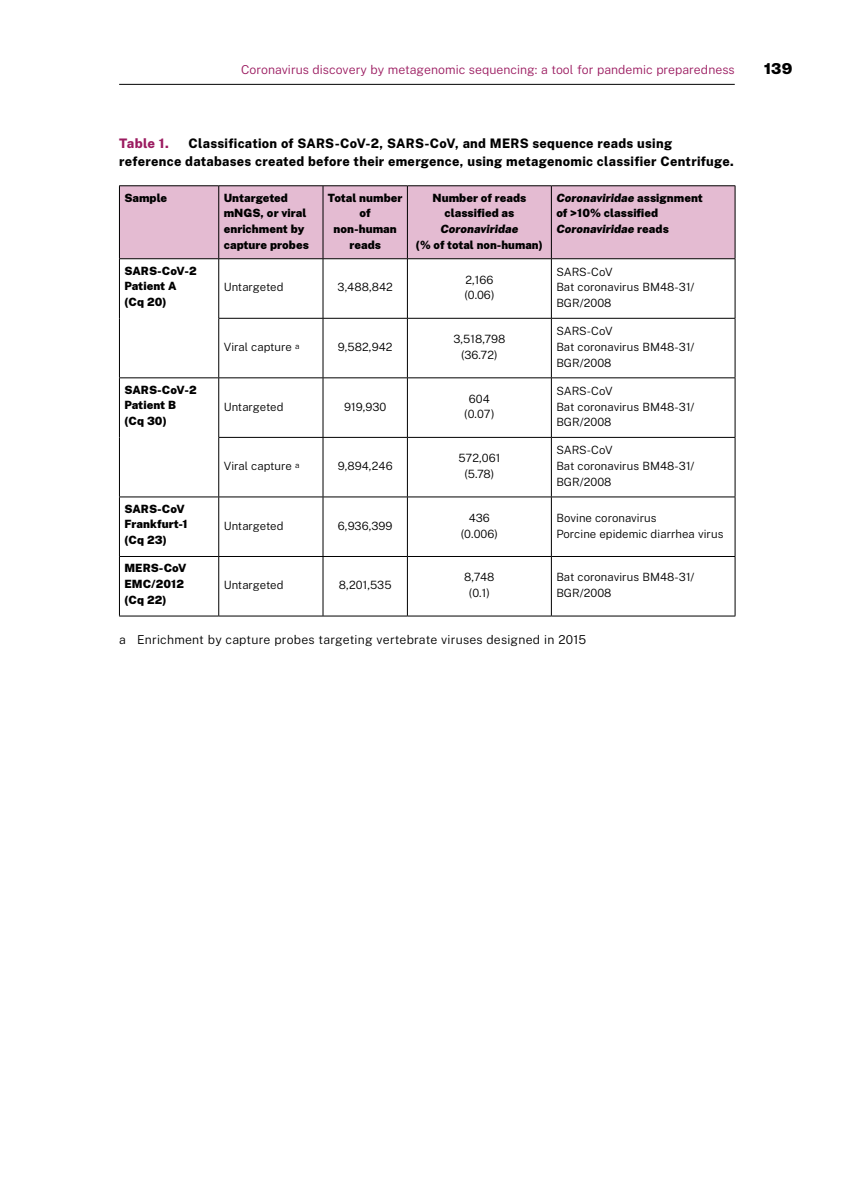
<style>
.page{position:relative;width:844px;height:1191px;background:#fff}
.page>*{position:absolute;margin:0;border:0;box-sizing:border-box;transform-origin:0 0}
.t1{font:800 15.75px "Supria Sans";color:#000}
._21-figuur_heading{font:800 13.12px/17.5px "Public Sans";letter-spacing:.025em;color:#000;text-align:center}
._21-figuur_heading-2{font:800 13.12px "Public Sans";letter-spacing:.01em;color:#9b1b60}
.t2{font:300 12.25px "Public Sans";letter-spacing:.005em;color:#9b1b60}
._21-figuur_uitleg{font:300 12.25px "Public Sans";letter-spacing:.02em;color:#000}
._21-tabel_6_5pt{font:300 11.38px/15.8px "Public Sans";letter-spacing:.005em;color:#000}
._21-tabel_6_5pt-2{font:900 11.38px/15.8px "Public Sans";letter-spacing:.005em;color:#000}
.s1{font-style:italic}
</style>
<div class="page">
<hr style="left:119px;top:84px;width:615px;height:1px;background:#000">
<div style="left:120px;top:186px;width:614px;height:72px;background:#e4bbd2"></div>
<svg style="left:120px;top:259px;width:614px;height:357px"></svg>
<hr style="left:218px;top:186px;width:1px;height:72px;background:#000">
<hr style="left:322px;top:186px;width:1px;height:72px;background:#000">
<hr style="left:407px;top:186px;width:1px;height:72px;background:#000">
<hr style="left:551px;top:186px;width:1px;height:72px;background:#000">
<hr style="left:119px;top:258px;width:100px;height:1px;background:#000">
<hr style="left:219px;top:258px;width:104px;height:1px;background:#000">
<hr style="left:218px;top:259px;width:1px;height:59px;background:#000">
<hr style="left:323px;top:258px;width:84px;height:1px;background:#000">
<hr style="left:322px;top:259px;width:1px;height:59px;background:#000">
<hr style="left:407px;top:258px;width:144px;height:1px;background:#000">
<hr style="left:407px;top:259px;width:1px;height:59px;background:#000">
<hr style="left:551px;top:258px;width:184px;height:1px;background:#000">
<hr style="left:551px;top:259px;width:1px;height:59px;background:#000">
<hr style="left:218px;top:318px;width:105px;height:1px;background:#000">
<hr style="left:218px;top:318px;width:1px;height:59px;background:#000">
<hr style="left:323px;top:318px;width:84px;height:1px;background:#000">
<hr style="left:322px;top:318px;width:1px;height:59px;background:#000">
<hr style="left:407px;top:318px;width:144px;height:1px;background:#000">
<hr style="left:407px;top:318px;width:1px;height:59px;background:#000">
<hr style="left:551px;top:318px;width:184px;height:1px;background:#000">
<hr style="left:551px;top:318px;width:1px;height:59px;background:#000">
<hr style="left:119px;top:377px;width:100px;height:1px;background:#000">
<hr style="left:219px;top:377px;width:104px;height:1px;background:#000">
<hr style="left:218px;top:378px;width:1px;height:59px;background:#000">
<hr style="left:323px;top:377px;width:84px;height:1px;background:#000">
<hr style="left:322px;top:378px;width:1px;height:59px;background:#000">
<hr style="left:407px;top:377px;width:144px;height:1px;background:#000">
<hr style="left:407px;top:378px;width:1px;height:59px;background:#000">
<hr style="left:551px;top:377px;width:184px;height:1px;background:#000">
<hr style="left:551px;top:378px;width:1px;height:59px;background:#000">
<hr style="left:218px;top:437px;width:105px;height:1px;background:#000">
<hr style="left:218px;top:438px;width:1px;height:58px;background:#000">
<hr style="left:323px;top:437px;width:84px;height:1px;background:#000">
<hr style="left:322px;top:438px;width:1px;height:58px;background:#000">
<hr style="left:407px;top:437px;width:144px;height:1px;background:#000">
<hr style="left:407px;top:438px;width:1px;height:58px;background:#000">
<hr style="left:551px;top:437px;width:184px;height:1px;background:#000">
<hr style="left:551px;top:438px;width:1px;height:58px;background:#000">
<hr style="left:119px;top:496px;width:100px;height:1px;background:#000">
<hr style="left:219px;top:496px;width:104px;height:1px;background:#000">
<hr style="left:218px;top:497px;width:1px;height:59px;background:#000">
<hr style="left:323px;top:496px;width:84px;height:1px;background:#000">
<hr style="left:322px;top:497px;width:1px;height:59px;background:#000">
<hr style="left:407px;top:496px;width:144px;height:1px;background:#000">
<hr style="left:407px;top:497px;width:1px;height:59px;background:#000">
<hr style="left:551px;top:496px;width:184px;height:1px;background:#000">
<hr style="left:551px;top:497px;width:1px;height:59px;background:#000">
<hr style="left:119px;top:556px;width:100px;height:1px;background:#000">
<hr style="left:219px;top:556px;width:104px;height:1px;background:#000">
<hr style="left:218px;top:557px;width:1px;height:59px;background:#000">
<hr style="left:323px;top:556px;width:84px;height:1px;background:#000">
<hr style="left:322px;top:557px;width:1px;height:59px;background:#000">
<hr style="left:407px;top:556px;width:144px;height:1px;background:#000">
<hr style="left:407px;top:557px;width:1px;height:59px;background:#000">
<hr style="left:551px;top:556px;width:184px;height:1px;background:#000">
<hr style="left:551px;top:557px;width:1px;height:59px;background:#000">
<hr style="left:119px;top:185px;width:100px;height:1px;background:#000">
<hr style="left:119px;top:186px;width:1px;height:72px;background:#000">
<hr style="left:219px;top:185px;width:104px;height:1px;background:#000">
<hr style="left:323px;top:185px;width:84px;height:1px;background:#000">
<hr style="left:407px;top:185px;width:144px;height:1px;background:#000">
<hr style="left:551px;top:185px;width:184px;height:1px;background:#000">
<hr style="left:734px;top:186px;width:1px;height:72px;background:#000">
<hr style="left:119px;top:259px;width:1px;height:59px;background:#000">
<hr style="left:734px;top:259px;width:1px;height:59px;background:#000">
<hr style="left:119px;top:318px;width:1px;height:59px;background:#000">
<hr style="left:734px;top:318px;width:1px;height:59px;background:#000">
<hr style="left:119px;top:378px;width:1px;height:59px;background:#000">
<hr style="left:734px;top:378px;width:1px;height:59px;background:#000">
<hr style="left:119px;top:437px;width:1px;height:59px;background:#000">
<hr style="left:734px;top:438px;width:1px;height:58px;background:#000">
<hr style="left:119px;top:497px;width:1px;height:59px;background:#000">
<hr style="left:734px;top:497px;width:1px;height:59px;background:#000">
<hr style="left:119px;top:557px;width:1px;height:59px;background:#000">
<hr style="left:734px;top:557px;width:1px;height:59px;background:#000">
<hr style="left:119px;top:616px;width:100px;height:1px;background:#000">
<hr style="left:219px;top:616px;width:104px;height:1px;background:#000">
<hr style="left:323px;top:616px;width:84px;height:1px;background:#000">
<hr style="left:407px;top:616px;width:144px;height:1px;background:#000">
<hr style="left:551px;top:616px;width:184px;height:1px;background:#000">
<p class="t2" style="left:241px;top:62px;width:495px">Coronavirus discovery by metagenomic sequencing: a tool for pandemic preparedness</p>
<h1 class="t1" style="left:764px;top:59px;width:29px">139</h1>
<p class="_21-figuur_heading-2" style="left:119px;top:135px;width:51px">Table 1.</p>
<p class="_21-figuur_heading" style="left:119px;top:134px;width:616px">Classification of SARS-CoV-2, SARS-CoV, and MERS sequence reads using<br>reference databases created before their emergence, using metagenomic classifier Centrifuge.</p>
<p class="_21-tabel_6_5pt-2" style="left:124px;top:189px;width:44px">Sample</p>
<p class="_21-tabel_6_5pt-2" style="left:224px;top:189px;width:87px">Untargeted mNGS, or viral enrichment by capture probes</p>
<p class="_21-tabel_6_5pt-2" style="left:328px;top:189px;width:76px;text-align:center">Total number of non-human reads</p>
<p class="_21-tabel_6_5pt-2" style="left:416px;top:189px;width:128px;text-align:center">Number of reads classified as<br><span class="s1">Coronaviridae<br></span>(% of total non-human)</p>
<p class="_21-tabel_6_5pt-2" style="left:556px;top:189px;width:148px"><span class="s1">Coronaviridae</span> assignment of &gt;10% classified<br><span class="s1">Coronaviridae</span> reads</p>
<p class="_21-tabel_6_5pt-2" style="left:124px;top:262px;width:74px">SARS-CoV-2<br>Patient A (Cq 20)</p>
<p class="_21-tabel_6_5pt" style="left:224px;top:279px;width:61px">Untargeted</p>
<p class="_21-tabel_6_5pt" style="left:337px;top:279px;width:57px">3,488,842</p>
<p class="_21-tabel_6_5pt" style="left:464px;top:271px;width:32px">2,166 (0.06)</p>
<p class="_21-tabel_6_5pt" style="left:556px;top:263px;width:140px">SARS-CoV<br>Bat coronavirus BM48-31/<br>BGR/2008</p>
<p class="_21-tabel_6_5pt" style="left:224px;top:339px;width:77px">Viral capture <sup>a</sup></p>
<p class="_21-tabel_6_5pt" style="left:338px;top:339px;width:56px">9,582,942</p>
<p class="_21-tabel_6_5pt" style="left:453px;top:331px;width:54px;text-align:center">3,518,798 (36.72)</p>
<p class="_21-tabel_6_5pt" style="left:556px;top:323px;width:140px">SARS-CoV<br>Bat coronavirus BM48-31/<br>BGR/2008</p>
<p class="_21-tabel_6_5pt-2" style="left:124px;top:381px;width:74px">SARS-CoV-2<br>Patient B (Cq 30)</p>
<p class="_21-tabel_6_5pt-2" style="left:124px;top:500px;width:65px">SARS-CoV<br>Frankfurt-1 (Cq 23)</p>
<p class="_21-tabel_6_5pt" style="left:224px;top:398px;width:61px">Untargeted</p>
<p class="_21-tabel_6_5pt" style="left:344px;top:398px;width:44px">919,930</p>
<p class="_21-tabel_6_5pt" style="left:464px;top:390px;width:32px;text-align:center">604 (0.07)</p>
<p class="_21-tabel_6_5pt" style="left:556px;top:382px;width:140px">SARS-CoV<br>Bat coronavirus BM48-31/<br>BGR/2008</p>
<p class="_21-tabel_6_5pt" style="left:224px;top:458px;width:77px">Viral capture <sup>a</sup></p>
<p class="_21-tabel_6_5pt" style="left:337px;top:458px;width:56px">9,894,246</p>
<p class="_21-tabel_6_5pt" style="left:458px;top:450px;width:43px;text-align:center">572,061 (5.78)</p>
<p class="_21-tabel_6_5pt" style="left:556px;top:442px;width:140px">SARS-CoV<br>Bat coronavirus BM48-31/<br>BGR/2008</p>
<p class="_21-tabel_6_5pt" style="left:224px;top:517px;width:61px">Untargeted</p>
<p class="_21-tabel_6_5pt" style="left:338px;top:517px;width:56px">6,936,399</p>
<p class="_21-tabel_6_5pt" style="left:461px;top:509px;width:38px;text-align:center">436 (0.006)</p>
<p class="_21-tabel_6_5pt" style="left:556px;top:509px;width:168px">Bovine coronavirus<br>Porcine epidemic diarrhea virus</p>
<p class="_21-tabel_6_5pt-2" style="left:124px;top:560px;width:64px">MERS-CoV<br>EMC/2012 (Cq 22)</p>
<p class="_21-tabel_6_5pt" style="left:224px;top:577px;width:61px">Untargeted</p>
<p class="_21-tabel_6_5pt" style="left:339px;top:577px;width:54px">8,201,535</p>
<p class="_21-tabel_6_5pt" style="left:464px;top:569px;width:32px;text-align:center">8,748 (0.1)</p>
<p class="_21-tabel_6_5pt" style="left:556px;top:569px;width:140px">Bat coronavirus BM48-31/<br>BGR/2008</p>
<p class="_21-figuur_uitleg" style="left:119px;top:631px;width:468px">a Enrichment by capture probes targeting vertebrate viruses designed in 2015</p>
</div>
